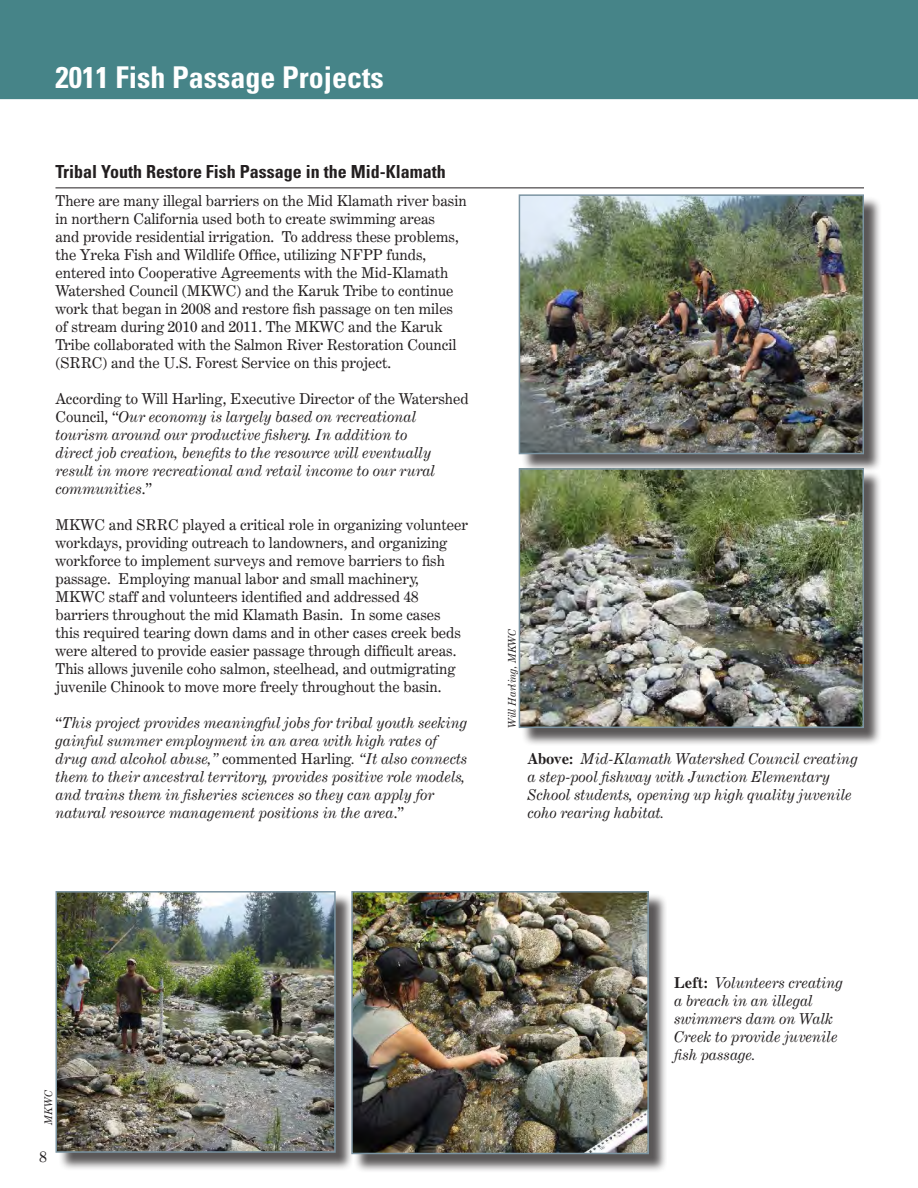
<style>
.page{position:relative;width:918px;height:1188px;background:#fff}
.page>*{position:absolute;margin:0;border:0;box-sizing:border-box;transform-origin:0 0}
.t1{font:700 condensed 30px "Univers";color:#fff}
.t2{font:700 condensed 18px "Univers";color:#231f20}
.t3{font:15px/18px "Century Expanded BT";color:#231f20}
.t4{font:italic 15px/18px "Century Expanded BT";color:#231f20}
.t5{font:italic 10.5px "Century Expanded BT";color:#231f20}
.s1{font-style:normal}
.s2{font-weight:700;font-style:normal}
</style>
<div class="page">
<div style="left:0;top:0;width:918px;height:99px;background:#468488"></div>
<div style="left:521px;top:197px;width:362px;height:276px;background:#231f20;opacity:.75"></div>
<img style="left:522px;top:197px;width:339px;height:254px">
<div style="left:519px;top:194px;width:345px;height:260px;border:2px solid #7b94a2"></div>
<div style="left:521px;top:470px;width:362px;height:277px;background:#231f20;opacity:.75"></div>
<img style="left:522px;top:471px;width:339px;height:254px">
<div style="left:519px;top:468px;width:345px;height:260px;border:2px solid #7b94a2"></div>
<div style="left:354px;top:893px;width:313px;height:280px;background:#231f20;opacity:.75"></div>
<img style="left:354px;top:894px;width:292px;height:257px">
<div style="left:351px;top:891px;width:298px;height:263px;border:2px solid #7b94a2"></div>
<div style="left:58px;top:893px;width:296px;height:278px;background:#231f20;opacity:.75"></div>
<img style="left:59px;top:894px;width:274px;height:256px">
<div style="left:56px;top:891px;width:280px;height:262px;border:2px solid #7b94a2"></div>
<hr style="left:56px;top:188px;width:808px;height:1px;background:#231f20">
<p class="t1" style="left:56px;top:59px;width:330px">2011 Fish Passage Projects</p>
<p class="t2" style="left:56px;top:161px;width:392px">Tribal Youth Restore Fish Passage in the Mid-Klamath</p>
<p class="t3" style="left:56px;top:192px;width:413px">There are many illegal barriers on the Mid Klamath river basin in northern California used both to create swimming areas<br>and provide residential irrigation. To address these problems, the Yreka Fish and Wildlife Office, utilizing NFPP funds, entered into Cooperative Agreements with the Mid-Klamath Watershed Council (MKWC) and the Karuk Tribe to continue work that began in 2008 and restore fish passage on ten miles of stream during 2010 and 2011. The MKWC and the Karuk Tribe collaborated with the Salmon River Restoration Council (SRRC) and the U.S. Forest Service on this project.</p>
<p class="t4" style="left:56px;top:390px;width:415px"><span class="s1">According to Will Harling, Executive Director of the Watershed Council, “</span>Our economy is largely based on recreational tourism around our productive fishery. In addition to<br>direct job creation, benefits to the resource will eventually result in more recreational and retail income to our rural communities<span class="s1">.”</span></p>
<p class="t3" style="left:56px;top:516px;width:414px">MKWC and SRRC played a critical role in organizing volunteer workdays, providing outreach to landowners, and organizing workforce to implement surveys and remove barriers to fish passage. Employing manual labor and small machinery, MKWC staff and volunteers identified and addressed 48 barriers throughout the mid Klamath Basin. In some cases this required tearing down dams and in other cases creek beds were altered to provide easier passage through difficult areas.<br>This allows juvenile coho salmon, steelhead, and outmigrating juvenile Chinook to move more freely throughout the basin.</p>
<p class="t4" style="left:56px;top:714px;width:413px"><span class="s1">“</span>This project provides meaningful jobs for tribal youth seeking gainful summer employment in an area with high rates of drug and alcohol abuse,” <span class="s1">commented Harling</span>. “It also connects them to their ancestral territory, provides positive role models, and trains them in fisheries sciences so they can apply for natural resource management positions in the area<span class="s1">.”</span></p>
<p class="t5" style="left:506px;top:728px;width:101px;rotate:-90deg">Will Harling, MKWC</p>
<p class="t4" style="left:527px;top:750px;width:332px"><span class="s2">Above:</span> Mid-Klamath Watershed Council creating a step-pool fishway with Junction Elementary School students, opening up high quality juvenile coho rearing habitat.</p>
<p class="t5" style="left:42px;top:1125px;width:36px;rotate:-90deg">MKWC</p>
<p class="t3" style="left:39px;top:1148px;width:9px">8</p>
<p class="t4" style="left:674px;top:973px;width:170px"><span class="s2">Left:</span> Volunteers creating a breach in an illegal swimmers dam on Walk<br>Creek to provide juvenile fish passage.</p>
</div>
